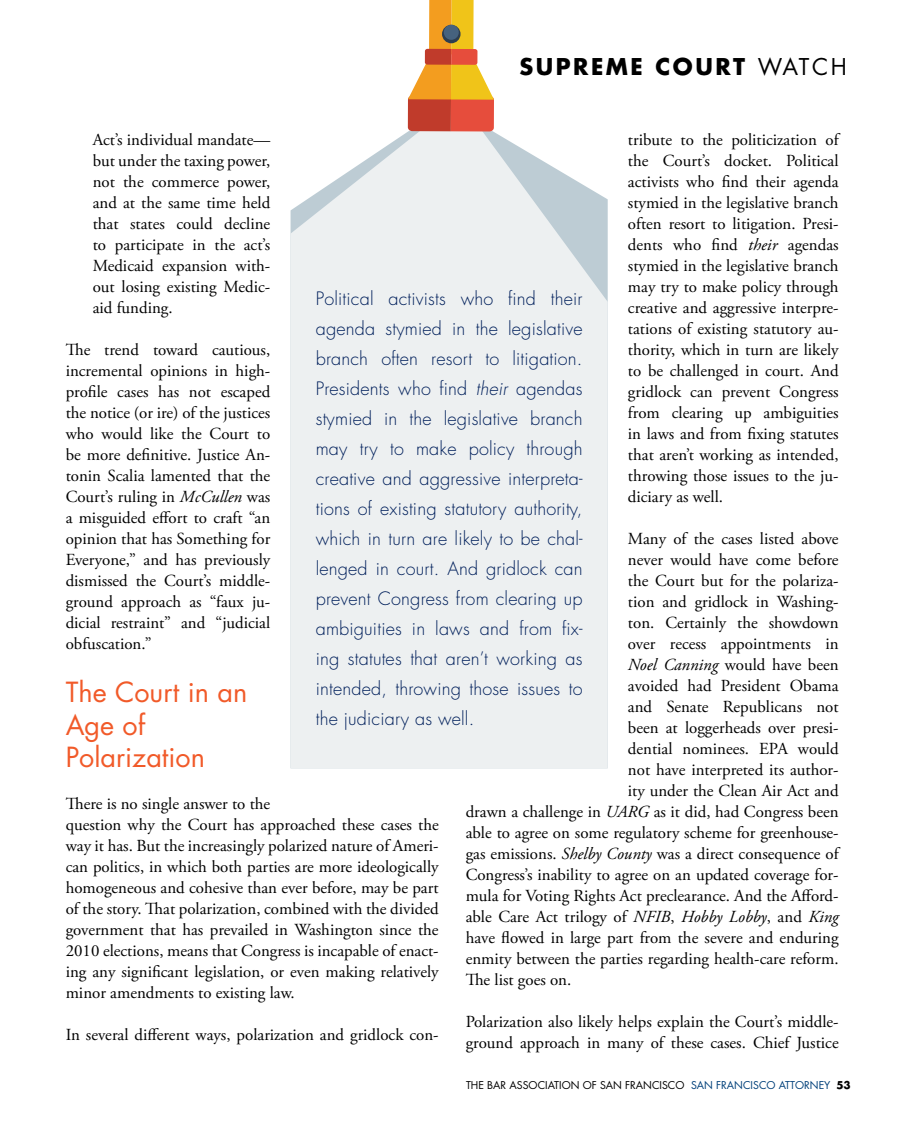
<style>
.page{position:relative;width:905px;height:1134px;background:#fff}
.page>*{position:absolute;margin:0;border:0;box-sizing:border-box;transform-origin:0 0}
.t1{font:27px/32.4px "Futura";color:#f15a29}
.t2{font:700 22.5px "Futura Std";letter-spacing:.11em;color:#000}
.t3{font:300 18px/30px "Futura";letter-spacing:.01em;color:#001f5b;text-align:justify}
.t4{font:16.8px/21px "Adobe Garamond Pro";color:#000;text-align:justify}
.t5{font:10.5px "Futura Std";color:#000}
.s1{font-weight:400}
.s2{font-style:italic}
.s3{font-family:"Futura"}
.s4{color:#00407a}
.s5{font-weight:700}
</style>
<div class="page">
<svg style="left:290px;top:132px;width:317px;height:636px;fill:#edf0f1"></svg>
<svg style="left:408px;top:0;width:86px;height:132px"></svg>
<div style="left:442px;top:25px;width:18px;height:18px;background:#2d3e50;border-radius:50%"></div>
<div style="left:444px;top:25px;width:15px;height:15px;background:#46627e;border-radius:50%"></div>
<h2 class="t2" style="left:519px;top:52px;width:328px">SUPREME COURT <span class="s1">WATCH</span></h2>
<p class="t4" style="left:628px;top:130px;width:212px">tribute to the politicization of the Court’s docket. Political activists who find their agenda stymied in the legislative branch often resort to litigation. Presi&shy;dents who find <span class="s2">their</span> agendas stymied in the legislative branch may try to make policy through creative and aggressive interpre&shy;tations of existing statutory au&shy;thority, which in turn are likely to be challenged in court. And gridlock can prevent Congress from clearing up ambiguities in laws and from fixing statutes that aren’t working as intended, throwing those issues to the ju&shy;diciary as well.</p>
<p class="t4" style="left:628px;top:529px;width:212px">Many of the cases listed above</p>
<p class="t4" style="left:628px;top:550px;width:212px">never would have come before</p>
<p class="t4" style="left:628px;top:571px;width:212px">the Court but for the polariza-</p>
<p class="t4" style="left:628px;top:592px;width:212px">tion and gridlock in Washing-</p>
<p class="t4" style="left:628px;top:613px;width:212px">ton. Certainly the showdown</p>
<p class="t4" style="left:628px;top:634px;width:212px">over recess appointments in</p>
<p class="t4" style="left:628px;top:655px;width:212px"><span class="s2">Noel Canning</span> would have been</p>
<p class="t4" style="left:628px;top:676px;width:212px">avoided had President Obama</p>
<p class="t4" style="left:628px;top:697px;width:212px">and Senate Republicans not</p>
<p class="t4" style="left:628px;top:718px;width:212px">been at loggerheads over presi-</p>
<p class="t4" style="left:628px;top:739px;width:212px">dential nominees. EPA would</p>
<p class="t4" style="left:628px;top:760px;width:212px">not have interpreted its author-</p>
<p class="t4" style="left:628px;top:781px;width:212px">ity under the Clean Air Act and</p>
<p class="t4" style="left:465px;top:802px;width:374px">drawn a challenge in <span class="s2">UARG</span> as it did, had Congress been</p>
<p class="t4" style="left:465px;top:823px;width:374px">able to agree on some regulatory scheme for greenhouse-</p>
<p class="t4" style="left:465px;top:844px;width:374px">gas emissions. <span class="s2">Shelby County</span> was a direct consequence of</p>
<p class="t4" style="left:465px;top:865px;width:374px">Congress’s inability to agree on an updated coverage for-</p>
<p class="t4" style="left:465px;top:886px;width:374px">mula for Voting Rights Act preclearance. And the Afford-</p>
<p class="t4" style="left:465px;top:907px;width:374px">able Care Act trilogy of <span class="s2">NFIB</span>, <span class="s2">Hobby Lobby</span>, and <span class="s2">King</span></p>
<p class="t4" style="left:465px;top:928px;width:374px">have flowed in large part from the severe and enduring</p>
<p class="t4" style="left:465px;top:949px;width:374px">enmity between the parties regarding health-care reform.</p>
<p class="t4" style="left:465px;top:969px;width:107px">The list goes on.</p>
<p class="t4" style="left:465px;top:1011px;width:374px">Polarization also likely helps explain the Court’s middle&shy;ground approach in many of these cases. Chief Justice</p>
<p class="t4" style="left:93px;top:130px;width:179px">Act’s individual mandate— but under the taxing power, not the commerce power, and at the same time held that states could decline to participate in the act’s Medicaid expansion with&shy;out losing existing Medic&shy;aid funding.</p>
<p class="t4" style="left:66px;top:340px;width:206px">The trend toward cautious, incremental opinions in high&shy;profile cases has not escaped the notice (or ire) of the justices who would like the Court to be more definitive. Justice An&shy;tonin Scalia lamented that the Court’s ruling in <span class="s2">McCullen</span> was a misguided effort to craft “an opinion that has Something for Everyone,” and has previously dismissed the Court’s middle&shy;ground approach as “faux ju&shy;dicial restraint” and “judicial obfuscation.”</p>
<h1 class="t1" style="left:66px;top:676px;width:183px">The Court in an<br>Age of<br>Polarization</h1>
<p class="t4" style="left:66px;top:794px;width:374px;text-align:left">There is no single answer to the<br>question why the Court has approached these cases the way it has. But the increasingly polarized nature of Ameri&shy;can politics, in which both parties are more ideologically homogeneous and cohesive than ever before, may be part of the story. That polarization, combined with the divided government that has prevailed in Washington since the 2010 elections, means that Congress is incapable of enact&shy;ing any significant legislation, or even making relatively minor amendments to existing law.</p>
<p class="t4" style="left:66px;top:1025px;width:374px">In several different ways, polarization and gridlock con-</p>
<p class="t3" style="left:316px;top:283px;width:268px">Political activists who find their agenda stymied in the legislative branch often resort to litigation.<br>Presidents who find <span class="s2">their</span> agendas stymied in the legislative branch may try to make policy through creative and aggressive interpreta&shy;tions of existing statutory authority, which in turn are likely to be chal&shy;lenged in court. And gridlock can prevent Congress from clearing up ambiguities in laws and from fix&shy;ing statutes that aren’t working as intended, throwing those issues to the judiciary as well.</p>
<p class="t5" style="left:466px;top:1078px;width:386px"><span class="s3">T</span>HE BAR ASSOCIATION OF SAN FRANCISCO <span class="s4">SAN FRANCISCO ATTORNEY</span> <span class="s5">53</span></p>
</div>
